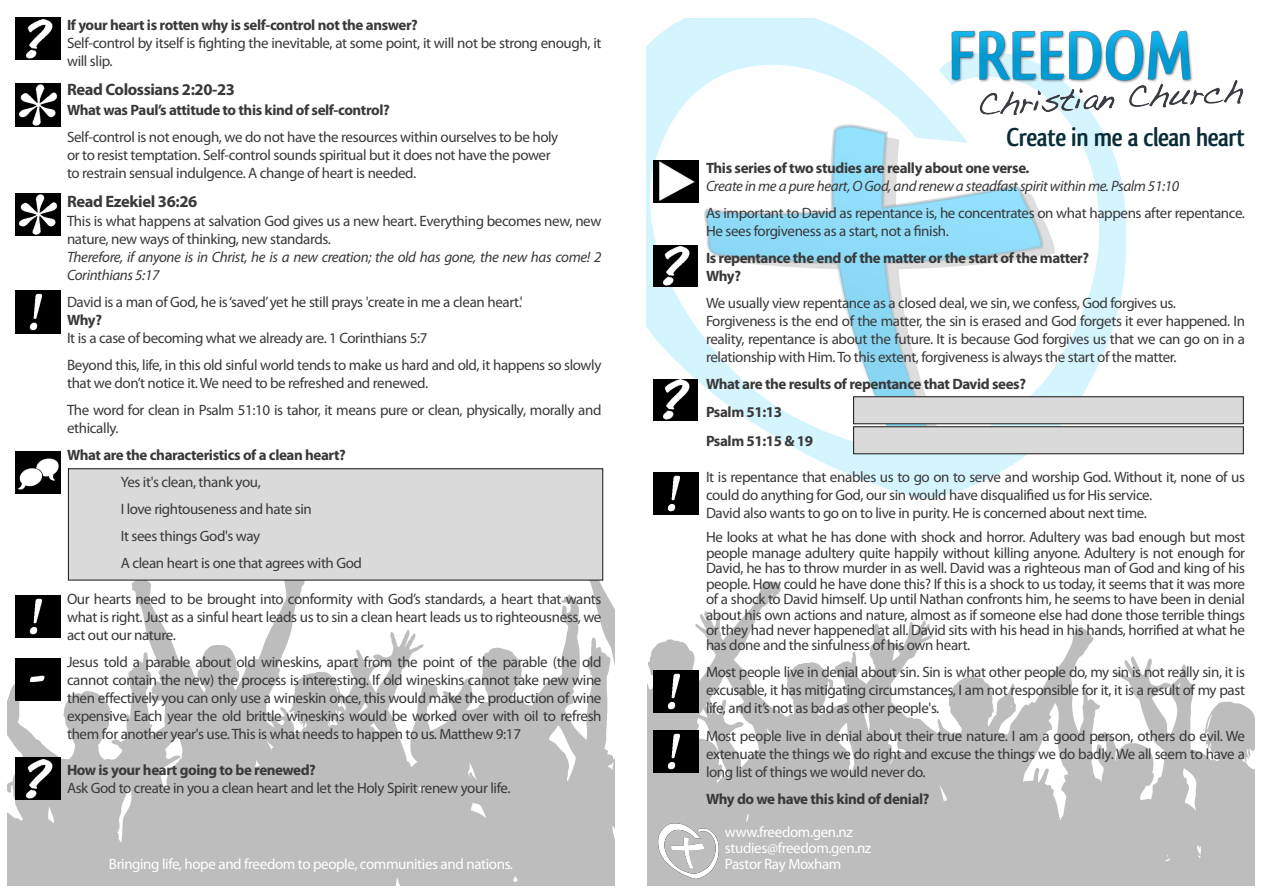
<style>
.page{position:relative;width:1263px;height:893px;background:#fff}
.page>*{position:absolute;margin:0;border:0;box-sizing:border-box;transform-origin:0 0}
.t1{font:700 27px "Qlassik";letter-spacing:-.025em;color:#0a2d37}
.t2{font:700 16.5px "Myriad Pro";letter-spacing:-.02em;color:#3a3939}
.t3{font:15px/18px "Myriad Pro";letter-spacing:-.025em;color:#3a3939}
.t4{font:700 15px/28.5px "Myriad Pro";letter-spacing:-.025em;color:#3a3939}
.t5{font:italic 15px/18px "Myriad Pro";letter-spacing:-.025em;color:#3a3939}
.t6{font:15px/16.2px "Myriad Pro";letter-spacing:-.025em;color:#fff}
</style>
<div class="page">
<img style="left:647px;top:18px;width:526px;height:497px">
<img style="left:949px;top:18px;width:294px;height:97px">
<img style="left:8px;top:543px;width:1247px;height:343px">
<div style="left:616px;top:494px;width:31px;height:393px;background:#fff"></div>
<img style="left:658px;top:824px;width:60px;height:54px">
<div style="left:68px;top:469px;width:535px;height:111px;background:#dadada"></div>
<div style="left:854px;top:427px;width:389px;height:27px;background:#dadada"></div>
<div style="left:854px;top:427px;width:389px;height:27px;border:1px solid #181715"></div>
<img style="left:653px;top:472px;width:45px;height:43px">
<img style="left:16px;top:757px;width:45px;height:42px">
<img style="left:16px;top:18px;width:45px;height:42px">
<img style="left:653px;top:670px;width:45px;height:43px">
<img style="left:16px;top:595px;width:45px;height:43px">
<img style="left:653px;top:160px;width:45px;height:43px">
<img style="left:653px;top:246px;width:45px;height:41px">
<img style="left:16px;top:291px;width:45px;height:42px">
<img style="left:16px;top:84px;width:45px;height:42px">
<div style="left:16px;top:658px;width:45px;height:42px;background:#000"></div>
<img style="left:16px;top:451px;width:45px;height:42px">
<img style="left:16px;top:193px;width:45px;height:43px">
<div style="left:854px;top:397px;width:389px;height:27px;background:#dadada"></div>
<div style="left:854px;top:397px;width:389px;height:27px;border:1px solid #181715"></div>
<img style="left:653px;top:379px;width:45px;height:41px">
<img style="left:653px;top:730px;width:45px;height:43px">
<p class="t4" style="left:67px;top:12px;width:352px">If your heart is rotten why is self-control not the answer?</p>
<p class="t3" style="left:67px;top:35px;width:536px">Self-control by itself is fighting the inevitable, at some point, it will not be strong enough, it will slip.</p>
<p class="t2" style="left:67px;top:83px;width:170px">Read Colossians 2:20-23</p>
<p class="t4" style="left:67px;top:97px;width:324px">What was Paul’s attitude to this kind of self-control?</p>
<p class="t3" style="left:67px;top:129px;width:493px">Self-control is not enough, we do not have the resources within ourselves to be holy or to resist temptation. Self-control sounds spiritual but it does not have the power to restrain sensual indulgence. A change of heart is needed.</p>
<p class="t2" style="left:67px;top:194px;width:132px">Read Ezekiel 36:26</p>
<p class="t3" style="left:67px;top:214px;width:536px">This is what happens at salvation God gives us a new heart. Everything becomes new, new nature, new ways of thinking, new standards.</p>
<p class="t5" style="left:67px;top:250px;width:536px">Therefore, if anyone is in Christ, he is a new creation; the old has gone, the new has come! 2<br>Corinthians 5:17</p>
<p class="t3" style="left:67px;top:295px;width:457px">David is a man of God, he is‘saved’yet he still prays 'create in me a clean heart.'</p>
<p class="t4" style="left:67px;top:307px;width:37px">Why?</p>
<p class="t3" style="left:67px;top:326px;width:536px;line-height:27px">It is a case of becoming what we already are. 1 Corinthians 5:7<br>Beyond this, life, in this old sinful world tends to make us hard and old, it happens so slowly</p>
<p class="t3" style="left:67px;top:371px;width:536px;line-height:27px">that we don’t notice it.We need to be refreshed and renewed.<br>The word for clean in Psalm 51:10 is tahor, it means pure or clean, physically, morally and</p>
<p class="t3" style="left:67px;top:421px;width:53px">ethically.</p>
<p class="t4" style="left:67px;top:442px;width:280px">What are the characteristics of a clean heart?</p>
<p class="t3" style="left:121px;top:470px;width:243px;line-height:27px">Yes it's clean, thank you,<br>I love rightouseness and hate sin<br>It sees things God's way<br>A clean heart is one that agrees with God</p>
<p class="t3" style="left:67px;top:592px;width:536px;text-align:justify">Our hearts need to be brought into conformity with God’s standards, a heart that wants what is right. Just as a sinful heart leads us to sin a clean heart leads us to righteousness, we act out our nature.</p>
<p class="t3" style="left:67px;top:655px;width:536px;text-align:justify">Jesus told a parable about old wineskins, apart from the point of the parable (the old cannot contain the new) the process is interesting. If old wineskins cannot take new wine then effectively you can only use a wineskin once, this would make the production of wine expensive. Each year the old brittle wineskins would be worked over with oil to refresh them for another year's use.This is what needs to happen to us. Matthew 9:17</p>
<p class="t4" style="left:67px;top:757px;width:250px">How is your heart going to be renewed?</p>
<p class="t3" style="left:67px;top:781px;width:445px">Ask God to create in you a clean heart and let the Holy Spirit renew your life.</p>
<h1 class="t1" style="left:1006px;top:126px;width:240px">Create in me a clean heart</h1>
<p class="t4" style="left:706px;top:155px;width:325px">This series of two studies are really about one verse.</p>
<p class="t5" style="left:706px;top:178px;width:475px">Create in me a pure heart, OGod, and renew a steadfast spirit within me. Psalm51:10</p>
<p class="t3" style="left:706px;top:205px;width:540px">As important to David as repentance is, he concentrates on what happens after repentance.<br>He sees forgiveness as a start, not a finish.</p>
<p class="t4" style="left:706px;top:250px;width:385px;line-height:18px">Is repentance the end of the matter or the start of the matter?<br>Why?</p>
<p class="t3" style="left:706px;top:295px;width:540px">We usually view repentance as a closed deal, we sin, we confess, God forgives us.<br>Forgiveness is the end of the matter, the sin is erased and God forgets it ever happened. In reality, repentance is about the future. It is because God forgives us that we can go on in a relationship with Him.To this extent, forgiveness is always the start of the matter.</p>
<p class="t4" style="left:706px;top:371px;width:322px">What are the results of repentance that David sees?<br>Psalm 51:13<br>Psalm 51:15 &amp; 19</p>
<p class="t3" style="left:706px;top:469px;width:540px">It is repentance that enables us to go on to serve and worship God. Without it, none of us could do anything for God, our sin would have disqualified us for His service.<br>David also wants to go on to live in purity. He is concerned about next time.</p>
<p class="t3" style="left:706px;top:531px;width:540px;line-height:15.5px;text-align:justify">He looks at what he has done with shock and horror. Adultery was bad enough but most people manage adultery quite happily without killing anyone. Adultery is not enough for David, he has to throw murder in as well. David was a righteous man of God and king of his people. How could he have done this? If this is a shock to us today, it seems that it was more of a shock to David himself. Up until Nathan confronts him, he seems to have been in denial about his own actions and nature, almost as if someone else had done those terrible things or they had never happened at all. David sits with his head in his hands, horrified at what he has done and the sinfulness of his own heart.</p>
<p class="t3" style="left:706px;top:665px;width:540px;text-align:justify">Most people live in denial about sin. Sin is what other people do, my sin is not really sin, it is excusable, it has mitigating circumstances, I am not responsible for it, it is a result of my past life, and it’s not as bad as other people's.</p>
<p class="t3" style="left:706px;top:728px;width:540px;text-align:justify">Most people live in denial about their true nature. I am a good person, others do evil. We extenuate the things we do right and excuse the things we do badly. We all seem to have a long list of things we would never do.</p>
<p class="t4" style="left:706px;top:785px;width:225px">Why do we have this kind of denial?</p>
<p class="t6" style="left:725px;top:825px;width:148px">www.freedom.gen.nz studies@freedom.gen.nz</p>
<p class="t6" style="left:109px;top:857px;width:406px">Bringing life, hope and freedom to people, communities and nations.</p>
<p class="t6" style="left:725px;top:857px;width:118px">Pastor Ray Moxham</p>
</div>
